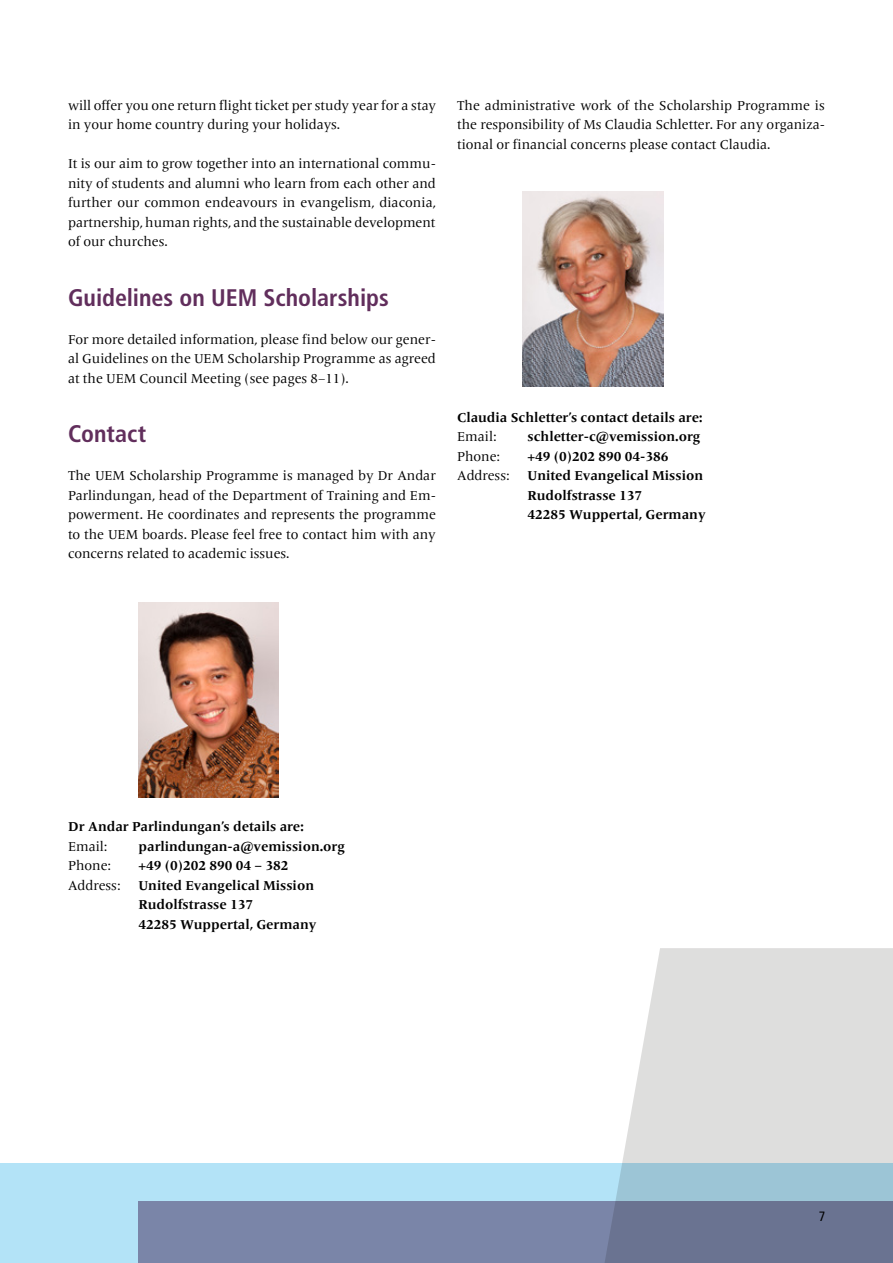
<style>
.page{position:relative;width:893px;height:1263px;background:#fff}
.page>*{position:absolute;margin:0;border:0;box-sizing:border-box;transform-origin:0 0}
.t1{font:700 condensed 24px "Frutiger LT Pro";color:#612e5c}
.Body{font:13.5px/19.5px "Frutiger Serif LT Pro";color:#000;text-align:justify}
.Body-2{font:700 13.5px/19.5px "Frutiger Serif LT Pro";color:#000}
.t2{font:condensed 13.5px "Frutiger LT Pro";color:#000}
</style>
<div class="page">
<img style="left:138px;top:602px;width:141px;height:195px">
<svg style="left:622px;top:948px;width:271px;height:215px;background:#e0e0df"></svg>
<svg style="left:0;top:1163px;width:893px;height:100px;background:#acdaed"></svg>
<div style="left:138px;top:1202px;width:755px;height:61px;background:linear-gradient(to right,#7f8bb0,#69728f)"></div>
<img style="left:523px;top:191px;width:140px;height:195px">
<p class="Body" style="left:68px;top:95px;width:370px">will offer you one return flight ticket per study year for a stay in your home country during your holidays.</p>
<p class="Body" style="left:68px;top:154px;width:370px">It is our aim to grow together into an international commu&shy;nity of students and alumni who learn from each other and further our common endeavours in evangelism, diaconia, partnership, human rights, and the sustainable development of our churches.</p>
<h2 class="t1" style="left:68px;top:283px;width:322px">Guidelines on UEM Scholarships</h2>
<p class="Body" style="left:68px;top:329px;width:369px">For more detailed information, please find below our gener&shy;al Guidelines on the UEM Scholarship Programme as agreed at the UEM Council Meeting (see pages 8–11).</p>
<h2 class="t1" style="left:68px;top:420px;width:80px">Contact</h2>
<p class="Body" style="left:68px;top:466px;width:369px">The UEM Scholarship Programme is managed by Dr Andar Parlindungan, head of the Department of Training and Em&shy;powerment. He coordinates and represents the programme to the UEM boards. Please feel free to contact him with any concerns related to academic issues.</p>
<p class="Body" style="left:457px;top:95px;width:369px">The administrative work of the Scholarship Programme is the responsibility of Ms Claudia Schletter. For any organiza&shy;tional or financial concerns please contact Claudia.</p>
<p class="Body-2" style="left:457px;top:407px;width:247px">Claudia Schletter’s contact details are:</p>
<p class="Body" style="left:457px;top:427px;width:41px">Email:</p>
<p class="Body-2" style="left:528px;top:427px;width:174px">schletter-c@vemission.org</p>
<p class="Body" style="left:457px;top:446px;width:45px">Phone:</p>
<p class="Body-2" style="left:528px;top:446px;width:142px">+49 (0)202 890 04-386</p>
<p class="Body" style="left:457px;top:466px;width:54px">Address:</p>
<p class="Body-2" style="left:528px;top:466px;width:180px">United Evangelical Mission<br>Rudolfstrasse 137<br>42285 Wuppertal, Germany</p>
<p class="Body-2" style="left:68px;top:817px;width:238px">Dr Andar Parlindungan’s details are:</p>
<p class="Body" style="left:68px;top:836px;width:41px">Email:</p>
<p class="Body-2" style="left:139px;top:836px;width:208px">parlindungan-a@vemission.org</p>
<p class="Body" style="left:68px;top:856px;width:45px">Phone:</p>
<p class="Body-2" style="left:139px;top:856px;width:151px">+49 (0)202 890 04 – 382</p>
<p class="Body" style="left:68px;top:875px;width:54px">Address:</p>
<p class="Body-2" style="left:139px;top:875px;width:180px">United Evangelical Mission<br>Rudolfstrasse 137<br>42285 Wuppertal, Germany</p>
<p class="t2" style="left:818px;top:1208px;width:8px">7</p>
</div>
